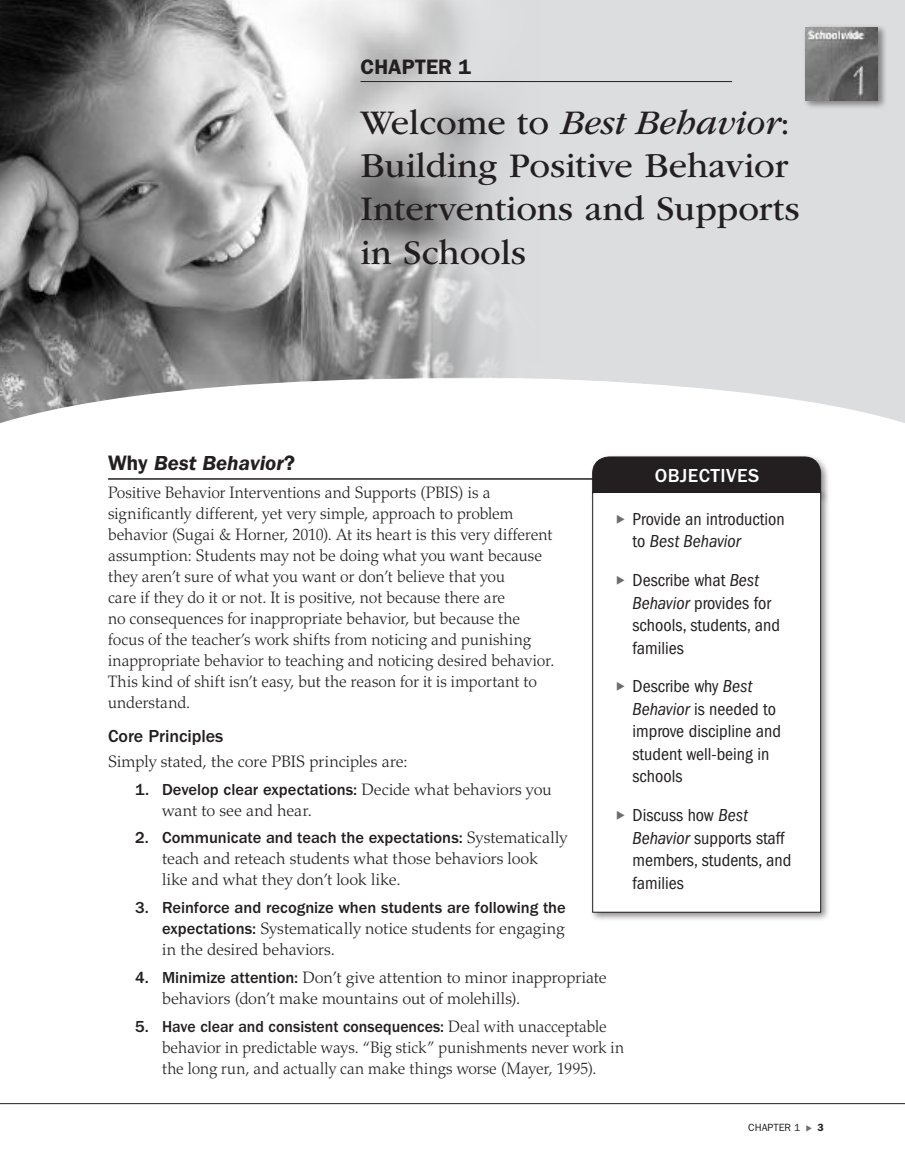
<style>
.page{position:relative;width:905px;height:1175px;background:#fff}
.page>*{position:absolute;margin:0;border:0;box-sizing:border-box;transform-origin:0 0}
.t1{font:36px/43.2px "ITC Garamond Std";color:#231f20}
.t2{font:italic 600 21px "ITC Franklin Gothic Std";color:#231f20}
.t3{font:600 21px "ITC Franklin Gothic Std";color:#231f20}
.t4{font:500 19.5px "ITC Franklin Gothic Std";letter-spacing:.025em;color:#fff}
.t5{font:condensed 18px/22.5px "ITC Franklin Gothic Std";color:#231f20}
.t6{font:500 18px "ITC Franklin Gothic Std";letter-spacing:-.005em;color:#231f20}
.t7{font:300 16.5px/21px "Palatino LT Std";color:#231f20}
.t8{font:300 16.5px/21px "Palatino LT Std";color:#231f20;scale:.96 1}
.t9{font:500 16.5px/21px "ITC Franklin Gothic Std";color:#231f20;text-align:justify}
.t10{font:10.5px "ITC Franklin Gothic Std";color:#231f20}
.s1{font-style:italic}
.s2{font-style:normal}
.s3{font-family:"ITC Franklin Gothic Std";font-weight:500}
.s4{font-family:"Palatino LT Std";font-weight:300}
.s5{color:#6c6d70}
.s6{font-weight:600}
</style>
<div class="page">
<hr style="left:0;top:1103px;width:904px;height:1px;background:#231f20">
<div style="left:543px;top:0;width:361px;height:378px;background:#dcdddf"></div>
<img style="left:0;top:0;width:543px;height:378px">
<svg style="left:0;top:378px;width:904px;height:102px"></svg>
<hr style="left:108px;top:478px;width:540px;height:1px;background:#231f20">
<div style="left:589px;top:453px;width:241px;height:50px;background:#231f20;opacity:.5"></div>
<div style="left:592px;top:456px;width:229px;height:33px;background:#231f20"></div>
<div style="left:589px;top:489px;width:241px;height:432px;background:#231f20;opacity:.5"></div>
<div style="left:592px;top:492px;width:228px;height:420px;background:#fff"></div>
<div style="left:592px;top:492px;width:229px;height:420px;border:1px solid #231f20"></div>
<hr style="left:360px;top:81px;width:372px;height:1px;background:#231f20">
<div style="left:802px;top:24px;width:85px;height:86px;background:#231f20;opacity:.5"></div>
<p class="t3" style="left:360px;top:55px;width:112px">CHAPTER 1</p>
<p class="t1" style="left:360px;top:101px;width:440px">Welcome to <span class="s1">Best Behavior</span>:<br>Building Positive Behavior<br>Interventions and Supports in Schools</p>
<p class="t2" style="left:108px;top:451px;width:189px"><span class="s2">WHY</span> Best Behavior<span class="s2">?</span></p>
<p class="t7" style="left:108px;top:482px;width:448px">Positive Behavior Interventions and Supports (PBIS) is a significantly different, yet very simple, approach to problem behavior (Sugai &amp; Horner, 2010). At its heart is this very different assumption: Students may not be doing what you want because they aren’t sure of what you want or don’t believe that you<br>care if they do it or not. It is positive, not because there are<br>no consequences for inappropriate behavior, but because the focus of the teacher’s work shifts from noticing and punishing inappropriate behavior to teaching and noticing desired behavior.<br>This kind of shift isn’t easy, but the reason for it is important to understand.</p>
<p class="t6" style="left:108px;top:726px;width:117px">Core Principles</p>
<p class="t7" style="left:108px;top:751px;width:301px">Simply stated, the core PBIS principles are:</p>
<p class="t7" style="left:162px;top:778px;width:391px;text-indent:-27px"><span class="s3">1. Develop clear expectations:</span> Decide what behaviors you want to see and hear.</p>
<p class="t7" style="left:162px;top:827px;width:407px;text-indent:-27px"><span class="s3">2. Communicate and teach the expectations:</span> Systematically teach and reteach students what those behaviors look like and what they don’t look like.</p>
<p class="t9" style="left:162px;top:897px;width:405px;text-indent:-27px">3. Reinforce and recognize when students are following the expectations: <span class="s4">Systematically notice students for engaging in the desired behaviors.</span></p>
<p class="t7" style="left:162px;top:967px;width:446px;text-indent:-27px"><span class="s3">4. Minimize attention:</span> Don’t give attention to minor inappropriate behaviors (don’t make mountains out of molehills).</p>
<p class="t8" style="left:162px;top:1015px;width:483px;text-indent:-27px"><span class="s3">5. Have clear and consistent consequences:</span> Deal with unacceptable behavior in predictable ways. “Big stick” punishments never work in the long run, and actually can make things worse (Mayer, 1995).</p>
<p class="t4" style="left:654px;top:464px;width:106px">Objectives</p>
<p class="t5" style="left:632px;top:508px;width:154px">Provide an introduction to <span class="s1">Best Behavior</span></p>
<p class="t5" style="left:632px;top:569px;width:149px">Describe what <span class="s1">Best<br>Behavior</span> provides for schools, students, and families</p>
<p class="t5" style="left:632px;top:675px;width:150px">Describe why <span class="s1">Best<br>Behavior</span> is needed to improve discipline and student well-being in schools</p>
<p class="t5" style="left:632px;top:804px;width:160px">Discuss how <span class="s1">Best<br>Behavior</span> supports staff members, students, and families</p>
<p class="t10" style="left:748px;top:1121px;width:77px">CHAPTER 1 <span class="s5">◆</span> <span class="s6">3</span></p>
</div>
